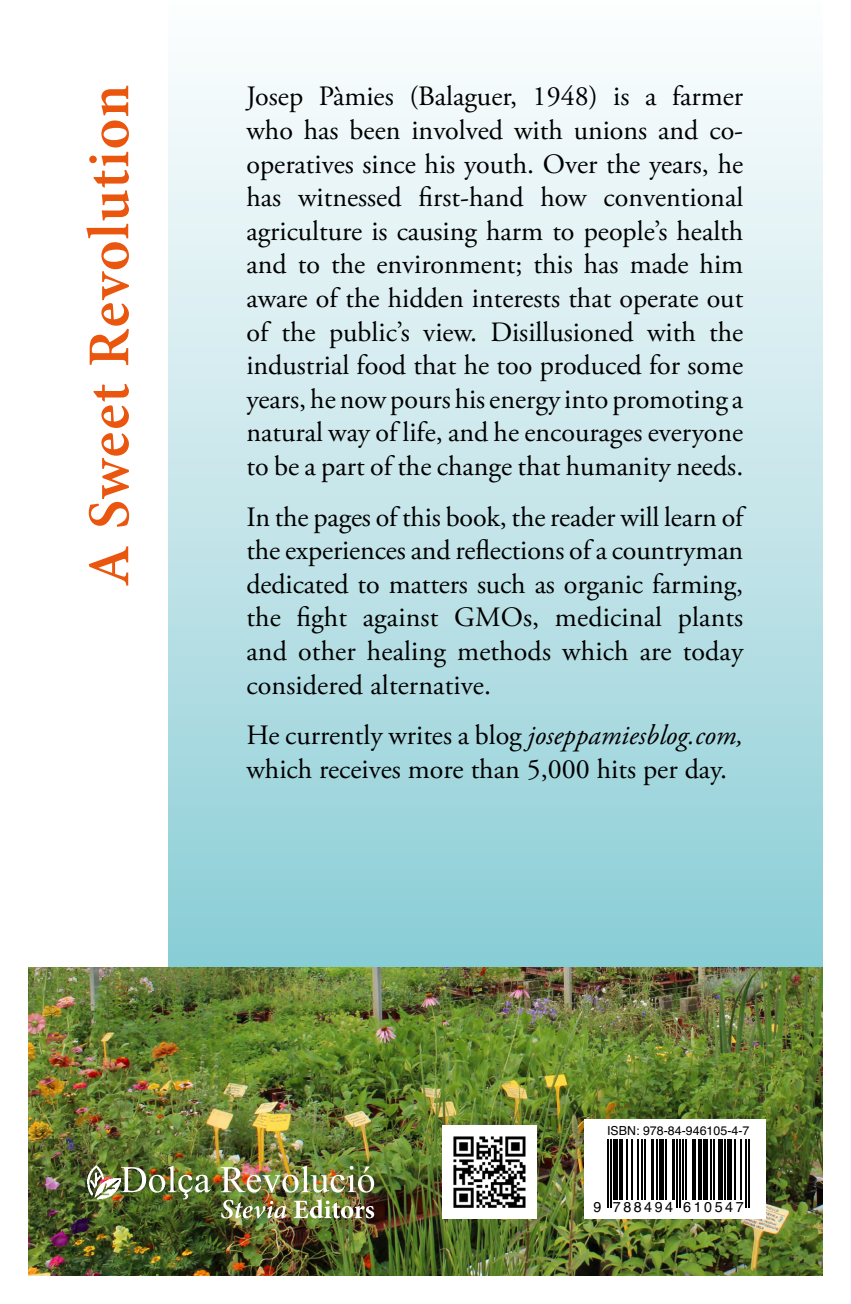
<style>
.page{position:relative;width:851px;height:1304px;background:#fff}
.page>*{position:absolute;margin:0;border:0;box-sizing:border-box;transform-origin:0 0}
.t1{font:600 59.2px "Minion Pro";letter-spacing:.02em;color:#ea560d}
.t2{font:28px/33.6px "Adobe Garamond Pro";color:#000;text-align:justify}
.t3{font:14.4px "Helvetica";letter-spacing:.17em;color:#000}
.t4{font:12.4px "Helvetica";color:#000}
.s1{font-style:italic}
</style>
<div class="page">
<div style="left:168px;top:0;width:654px;height:1009px;background:linear-gradient(to bottom,#fff,#87ccd5)"></div>
<hr style="left:850px;top:685px;width:1px;height:511px;background:#000">
<img style="left:28px;top:967px;width:794px;height:309px">
<img style="left:442px;top:1125px;width:94px;height:94px">
<img style="left:121px;top:1166px;width:253px;height:52px">
<img style="left:86px;top:1164px;width:34px;height:36px">
<div style="left:584px;top:1120px;width:181px;height:99px;background:#fff"></div>
<svg style="left:607px;top:1139px;width:143px;height:69px"></svg>
<hr style="left:607px;top:1140px;width:1px;height:68px;background:#000">
<hr style="left:610px;top:1140px;width:1px;height:68px;background:#000">
<hr style="left:613px;top:1140px;width:4px;height:60px;background:#000">
<hr style="left:619px;top:1140px;width:3px;height:60px;background:#000">
<hr style="left:626px;top:1140px;width:2px;height:60px;background:#000">
<hr style="left:631px;top:1140px;width:1px;height:60px;background:#000">
<hr style="left:637px;top:1140px;width:1px;height:60px;background:#000">
<hr style="left:641px;top:1140px;width:2px;height:60px;background:#000">
<hr style="left:644px;top:1140px;width:2px;height:60px;background:#000">
<hr style="left:650px;top:1140px;width:3px;height:60px;background:#000">
<hr style="left:656px;top:1140px;width:2px;height:60px;background:#000">
<div style="left:659px;top:1140px;width:5px;height:60px;background:#000"></div>
<hr style="left:665px;top:1140px;width:2px;height:60px;background:#000">
<hr style="left:671px;top:1140px;width:3px;height:60px;background:#000">
<hr style="left:676px;top:1140px;width:1px;height:68px;background:#000">
<hr style="left:679px;top:1140px;width:1px;height:68px;background:#000">
<hr style="left:682px;top:1140px;width:1px;height:60px;background:#000">
<hr style="left:685px;top:1140px;width:1px;height:60px;background:#000">
<hr style="left:692px;top:1140px;width:3px;height:60px;background:#000">
<hr style="left:698px;top:1140px;width:3px;height:60px;background:#000">
<div style="left:702px;top:1140px;width:5px;height:60px;background:#000"></div>
<hr style="left:710px;top:1140px;width:1px;height:60px;background:#000">
<hr style="left:713px;top:1140px;width:1px;height:60px;background:#000">
<div style="left:717px;top:1140px;width:5px;height:60px;background:#000"></div>
<hr style="left:723px;top:1140px;width:2px;height:60px;background:#000">
<div style="left:726px;top:1140px;width:5px;height:60px;background:#000"></div>
<hr style="left:734px;top:1140px;width:1px;height:60px;background:#000">
<hr style="left:740px;top:1140px;width:1px;height:60px;background:#000">
<hr style="left:744px;top:1140px;width:2px;height:68px;background:#000">
<hr style="left:747px;top:1140px;width:2px;height:68px;background:#000">
<h1 class="t1" style="left:74px;top:587px;width:504px;rotate:-90deg">A Sweet Revolution</h1>
<p class="t2" style="left:246px;top:81px;width:498px">Josep Pàmies (Balaguer, 1948) is a farmer who has been involved with unions and co&shy;operatives since his youth. Over the years, he has witnessed first-hand how conventional agriculture is causing harm to people’s health and to the environment; this has made him aware of the hidden interests that operate out of the public’s view. Disillusioned with the industrial food that he too produced for some years, he now pours his energy into promoting a natural way of life, and he encourages everyone to be a part of the change that humanity needs.</p>
<p class="t2" style="left:246px;top:501px;width:498px">In the pages of this book, the reader will learn of the experiences and reflections of a countryman dedicated to matters such as organic farming, the fight against GMOs, medicinal plants and other healing methods which are today considered alternative.</p>
<p class="t2" style="left:246px;top:719px;width:498px">He currently writes a blog <span class="s1">joseppamiesblog.com, </span>which receives more than 5,000 hits per day.</p>
<p class="t4" style="left:607px;top:1121px;width:144px">ISBN: 978-84-946105-4-7</p>
<p class="t3" style="left:593px;top:1196px;width:152px">9 788494 610547</p>
</div>
